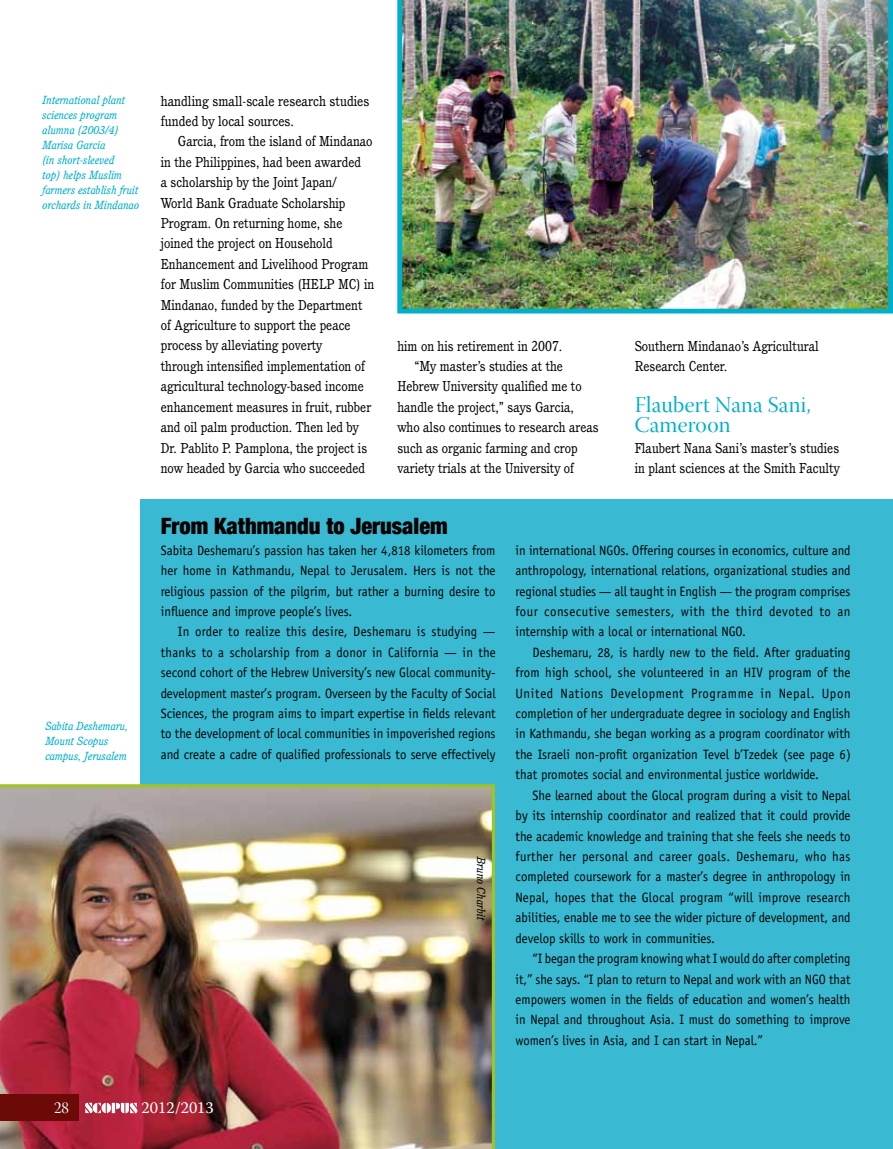
<style>
.page{position:relative;width:893px;height:1149px;background:#fff}
.page>*{position:absolute;margin:0;border:0;box-sizing:border-box;transform-origin:0 0}
.t1{font:22.5px/20.4px "Warnock Pro Disp";letter-spacing:.01em;color:#00afca}
.t2{font:900 condensed 22.5px "Helvetica Neue";color:#000}
.t3{font:16.5px "Warnock Pro";color:#fff}
.t4{font:16.5px "Warnock Pro Disp";color:#fff;scale:.95 1}
.t5{font:13.8px/20.4px "Cushing";color:#000;scale:.95 1}
.t6{font:13.8px/20.4px "Cushing";color:#000}
.t7{font:13.5px/20.4px "Officina Sans";color:#000;text-align:justify;scale:.95 1}
.t8{font:13.5px/20.4px "Officina Sans";color:#000;text-align:justify;scale:.94 1}
.t9{font:italic 11.4px/15px "Cushing";color:#00afca}
.t10{font:italic 11.4px "Cushing";color:#000}
</style>
<div class="page">
<div style="left:141px;top:499px;width:752px;height:649px;background:#39bad2"></div>
<img style="left:0;top:784px;width:495px;height:364px">
<img style="left:397px;top:0;width:496px;height:313px">
<div style="left:0;top:1093px;width:78px;height:27px;background:#6b0a07"></div>
<svg style="left:85px;top:1102px;width:52px;height:10px"></svg>
<p class="t9" style="left:43px;top:93px;width:98px">International plant sciences program alumna (2003/4)<br>Marisa Garcia<br>(in short-sleeved<br>top) helps Muslim farmers establish fruit orchards in Mindanao</p>
<p class="t9" style="left:45px;top:718px;width:84px">Sabita Deshemaru,<br>Mount Scopus campus, Jerusalem</p>
<p class="t6" style="left:161px;top:90px;width:210px">handling small-scale research studies funded by local sources.</p>
<p class="t5" style="left:161px;top:131px;width:226px;text-indent:17px">Garcia, from the island of Mindanao in the Philippines, had been awarded<br>a scholarship by the Joint Japan/<br>World Bank Graduate Scholarship Program. On returning home, she joined the project on Household Enhancement and Livelihood Program for Muslim Communities (HELP MC) in Mindanao, funded by the Department of Agriculture to support the peace process by alleviating poverty<br>through intensified implementation of agricultural technology-based income enhancement measures in fruit, rubber and oil palm production. Then led by Dr. Pablito P. Pamplona, the project is now headed by Garcia who succeeded</p>
<p class="t5" style="left:397px;top:335px;width:175px">him on his retirement in 2007.</p>
<p class="t5" style="left:414px;top:355px;width:158px">“My master’s studies at the</p>
<p class="t5" style="left:397px;top:376px;width:196px">Hebrew University qualified me to</p>
<p class="t5" style="left:397px;top:396px;width:187px">handle the project,” says Garcia,</p>
<p class="t5" style="left:397px;top:417px;width:213px">who also continues to research areas</p>
<p class="t5" style="left:397px;top:437px;width:191px">such as organic farming and crop</p>
<p class="t5" style="left:397px;top:457px;width:188px">variety trials at the University of</p>
<p class="t5" style="left:635px;top:335px;width:195px">Southern Mindanao’s Agricultural<br>Research Center.</p>
<h1 class="t1" style="left:635px;top:397px;width:178px">Flaubert Nana Sani,<br>Cameroon</h1>
<p class="t5" style="left:635px;top:437px;width:217px">Flaubert Nana Sani’s master’s studies in plant sciences at the Smith Faculty</p>
<h1 class="t2" style="left:161px;top:512px;width:288px">From Kathmandu to Jerusalem</h1>
<p class="t7" style="left:161px;top:540px;width:354px">Sabita Deshemaru’s passion has taken her 4,818 kilometers from her home in Kathmandu, Nepal to Jerusalem. Hers is not the religious passion of the pilgrim, but rather a burning desire to influence and improve people’s lives.</p>
<p class="t7" style="left:161px;top:621px;width:354px;text-indent:17px">In order to realize this desire, Deshemaru is studying — thanks to a scholarship from a donor in California — in the second cohort of the Hebrew University’s new Glocal community&shy;development master’s program. Overseen by the Faculty of Social Sciences, the program aims to impart expertise in fields relevant to the development of local communities in impoverished regions and create a cadre of qualified professionals to serve effectively</p>
<p class="t10" style="left:488px;top:856px;width:65px;rotate:90deg">Bruno Charbit</p>
<p class="t7" style="left:516px;top:540px;width:354px">in international NGOs. Offering courses in economics, culture and anthropology, international relations, organizational studies and regional studies — all taught in English — the program comprises four consecutive semesters, with the third devoted to an internship with a local or international NGO.</p>
<p class="t7" style="left:516px;top:642px;width:354px;text-indent:17px">Deshemaru, 28, is hardly new to the field. After graduating from high school, she volunteered in an HIV program of the United Nations Development Programme in Nepal. Upon completion of her undergraduate degree in sociology and English in Kathmandu, she began working as a program coordinator with the Israeli non-profit organization Tevel b’Tzedek (see page 6) that promotes social and environmental justice worldwide.</p>
<p class="t7" style="left:516px;top:784px;width:354px;text-indent:17px">She learned about the Glocal program during a visit to Nepal by its internship coordinator and realized that it could provide the academic knowledge and training that she feels she needs to further her personal and career goals. Deshemaru, who has completed coursework for a master’s degree in anthropology in Nepal, hopes that the Glocal program “will improve research abilities, enable me to see the wider picture of development, and develop skills to work in communities.</p>
<p class="t8" style="left:516px;top:948px;width:358px;text-indent:17px">“I began the program knowing what I would do after completing it,” she says. “I plan to return to Nepal and work with an NGO that empowers women in the fields of education and women’s health in Nepal and throughout Asia. I must do something to improve women’s lives in Asia, and I can start in Nepal.”</p>
<p class="t4" style="left:54px;top:1098px;width:17px">28</p>
<p class="t3" style="left:142px;top:1097px;width:74px">2012/2013</p>
</div>
